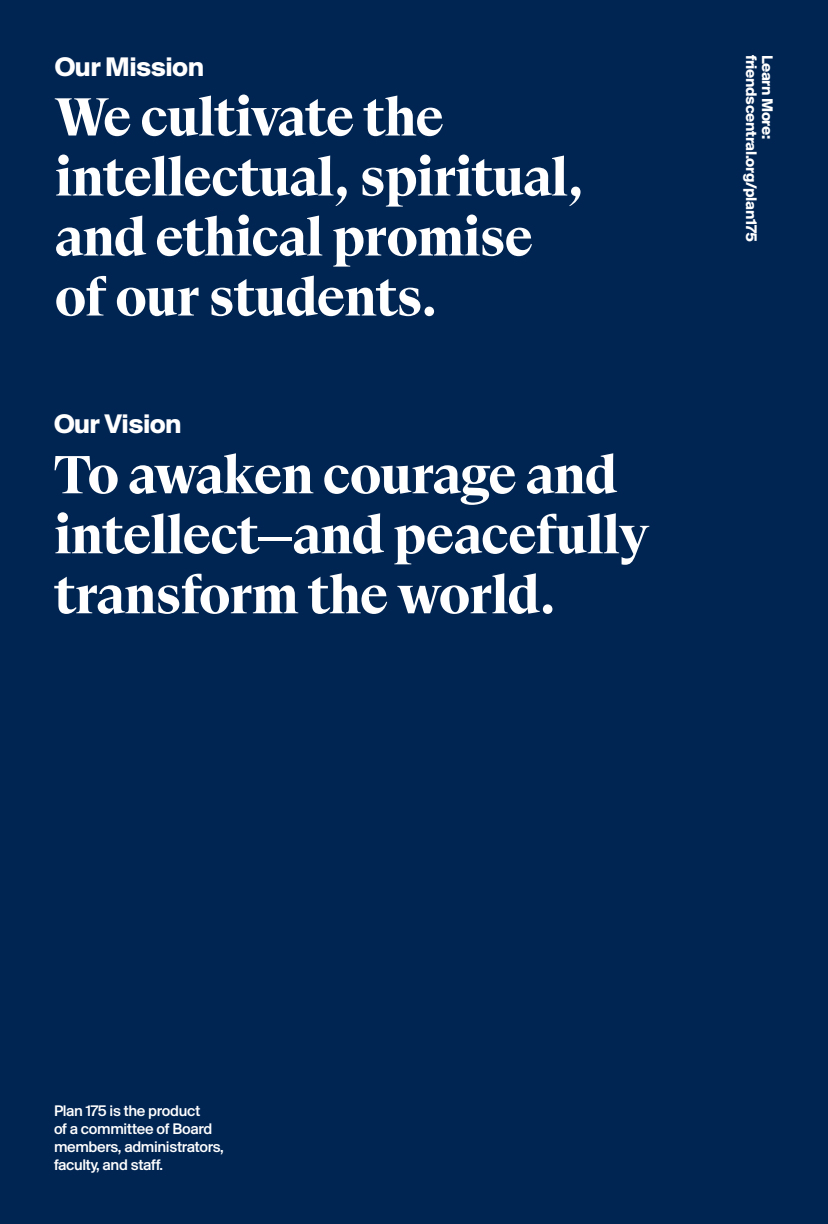
<style>
.page{position:relative;width:828px;height:1224px;background:#002553}
.page>*{position:absolute;margin:0;border:0;box-sizing:border-box;transform-origin:0 0}
.intro_1{font:700 56px/60px "Suisse BP Serif";letter-spacing:-.02em;color:#fff}
.intro_1-2{font:700 28px "Suisse BP Intl";letter-spacing:-.02em;color:#fff}
.copy_small_center{font:500 16px/18px "Suisse BP Intl";letter-spacing:-.02em;color:#fff}
.t1{font:700 16px "Suisse BP Intl";letter-spacing:-.02em;color:#fff}
</style>
<div class="page">
<p class="intro_1-2" style="left:55px;top:50px;width:151px">Our Mission</p>
<p class="intro_1" style="left:55px;top:87px;width:531px">We cultivate the intellectual, spiritual, and ethical promise of our students.</p>
<p class="intro_1-2" style="left:54px;top:408px;width:129px">Our Vision</p>
<p class="intro_1" style="left:54px;top:444px;width:597px">To awaken courage and intellect—and peacefully transform the world.</p>
<p class="t1" style="left:761px;top:55px;width:189px;rotate:90deg">friendscentral.org/plan175</p>
<p class="t1" style="left:777px;top:55px;width:86px;rotate:90deg">Learn More:</p>
<p class="copy_small_center" style="left:54px;top:1101px;width:171px">Plan 175 is the product<br>of a committee of Board members, administrators, faculty, and staff.</p>
</div>
